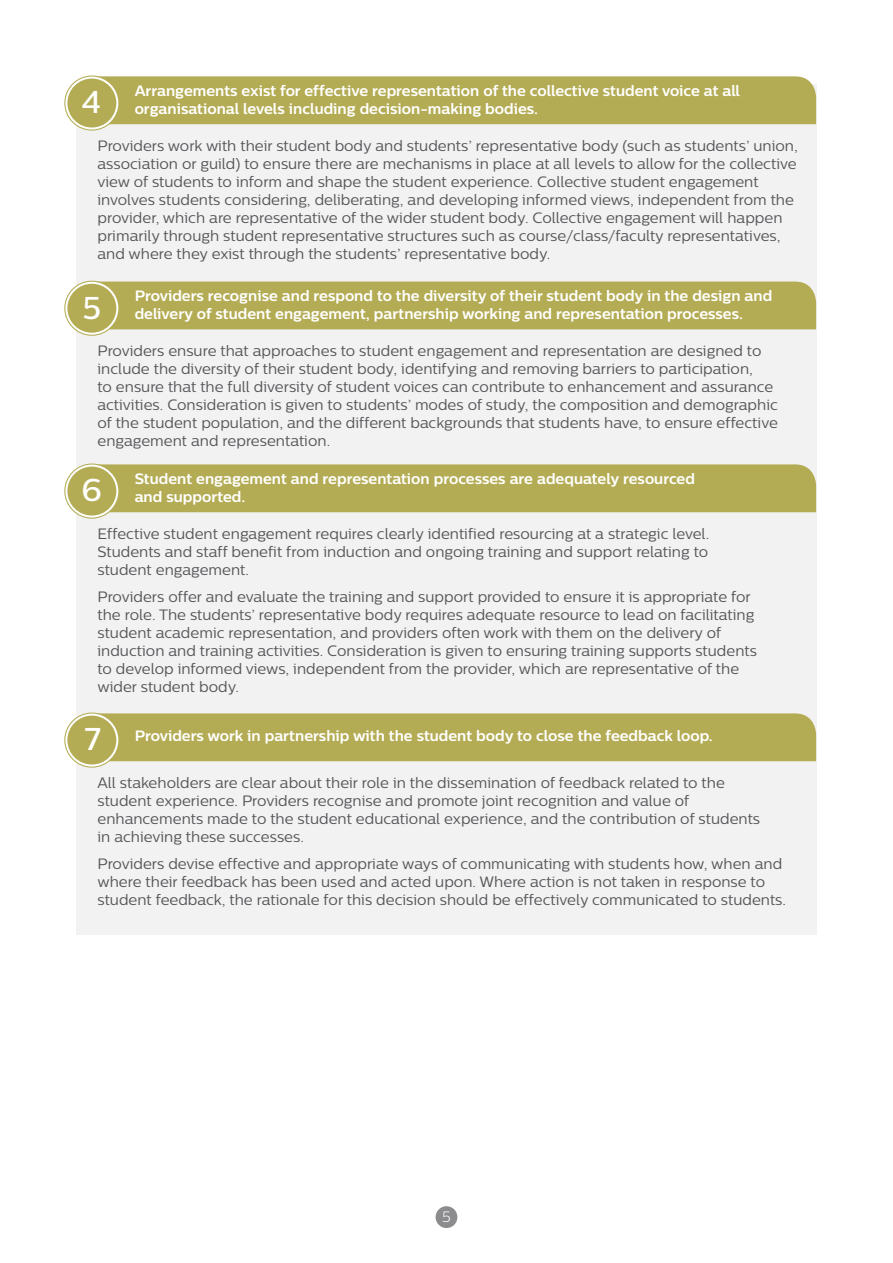
<style>
.page{position:relative;width:893px;height:1263px;background:#fff}
.page>*{position:absolute;margin:0;border:0;box-sizing:border-box;transform-origin:0 0}
.t1{font:500 31.5px "Centrale Sans";color:#fff}
.t2{font:15px/18px "Centrale Sans";color:#56565a}
.t3{font:700 15px/18px "Centrale Sans";color:#fff}
.t4{font:300 15px "Centrale Sans";color:#fff}
.s1{font-weight:500;font-size:31.5px}
</style>
<div class="page">
<div style="left:436px;top:1206px;width:21px;height:22px;background:#8c8c8f;border-radius:50%"></div>
<div style="left:76px;top:84px;width:740px;height:851px;background:#f2f2f2"></div>
<div style="left:100px;top:76px;width:716px;height:48px;background:#b4ac54"></div>
<svg style="left:64px;top:75px;width:55px;height:56px"></svg>
<svg style="left:65px;top:77px;width:53px;height:53px"></svg>
<div style="left:67px;top:79px;width:49px;height:48px;background:#b4ac54;border-radius:50%"></div>
<div style="left:77px;top:282px;width:739px;height:47px;background:#b4ac54"></div>
<svg style="left:64px;top:281px;width:55px;height:55px"></svg>
<svg style="left:65px;top:282px;width:53px;height:53px"></svg>
<div style="left:67px;top:284px;width:49px;height:49px;background:#b4ac54;border-radius:50%"></div>
<div style="left:100px;top:464px;width:716px;height:48px;background:#b4ac54"></div>
<svg style="left:64px;top:463px;width:55px;height:56px"></svg>
<svg style="left:65px;top:465px;width:53px;height:53px"></svg>
<div style="left:67px;top:467px;width:49px;height:48px;background:#b4ac54;border-radius:50%"></div>
<div style="left:100px;top:713px;width:716px;height:48px;background:#b4ac54"></div>
<svg style="left:64px;top:712px;width:55px;height:56px"></svg>
<svg style="left:65px;top:714px;width:53px;height:52px"></svg>
<div style="left:67px;top:716px;width:49px;height:48px;background:#b4ac54;border-radius:50%"></div>
<p class="t3" style="left:81px;top:82px;width:660px;text-indent:53px">Arrangements exist for effective representation of the collective student voice at all<br><span class="s1">4</span> organisational levels including decision-making bodies.</p>
<p class="t2" style="left:97px;top:137px;width:702px">Providers work with their student body and students’ representative body (such as students’ union, association or guild) to ensure there are mechanisms in place at all levels to allow for the collective view of students to inform and shape the student experience. Collective student engagement involves students considering, deliberating, and developing informed views, independent from the provider, which are representative of the wider student body. Collective engagement will happen primarily through student representative structures such as course/class/faculty representatives, and where they exist through the students’ representative body.</p>
<p class="t3" style="left:82px;top:287px;width:691px;text-indent:52px">Providers recognise and respond to the diversity of their student body in the design and<br><span class="s1">5</span> delivery of student engagement, partnership working and representation processes.</p>
<p class="t2" style="left:97px;top:342px;width:682px">Providers ensure that approaches to student engagement and representation are designed to include the diversity of their student body, identifying and removing barriers to participation,<br>to ensure that the full diversity of student voices can contribute to enhancement and assurance activities. Consideration is given to students’ modes of study, the composition and demographic of the student population, and the different backgrounds that students have, to ensure effective engagement and representation.</p>
<p class="t3" style="left:81px;top:470px;width:615px;text-indent:53px">Student engagement and representation processes are adequately resourced<br><span class="s1">6</span> and supported.</p>
<p class="t2" style="left:97px;top:525px;width:613px;text-align:justify">Effective student engagement requires clearly identified resourcing at a strategic level.<br>Students and staff benefit from induction and ongoing training and support relating to student engagement.</p>
<p class="t2" style="left:97px;top:587px;width:661px">Providers offer and evaluate the training and support provided to ensure it is appropriate for the role. The students’ representative body requires adequate resource to lead on facilitating student academic representation, and providers often work with them on the delivery of induction and training activities. Consideration is given to ensuring training supports students to develop informed views, independent from the provider, which are representative of the wider student body.</p>
<p class="t3" style="left:135px;top:726px;width:580px">Providers work in partnership with the student body to close the feedback loop.</p>
<h1 class="t1" style="left:85px;top:721px;width:18px">7</h1>
<p class="t2" style="left:97px;top:774px;width:664px">All stakeholders are clear about their role in the dissemination of feedback related to the student experience. Providers recognise and promote joint recognition and value of enhancements made to the student educational experience, and the contribution of students in achieving these successes.</p>
<p class="t2" style="left:97px;top:854px;width:690px">Providers devise effective and appropriate ways of communicating with students how, when and where their feedback has been used and acted upon. Where action is not taken in response to student feedback, the rationale for this decision should be effectively communicated to students.</p>
<p class="t4" style="left:442px;top:1208px;width:10px">5</p>
</div>
